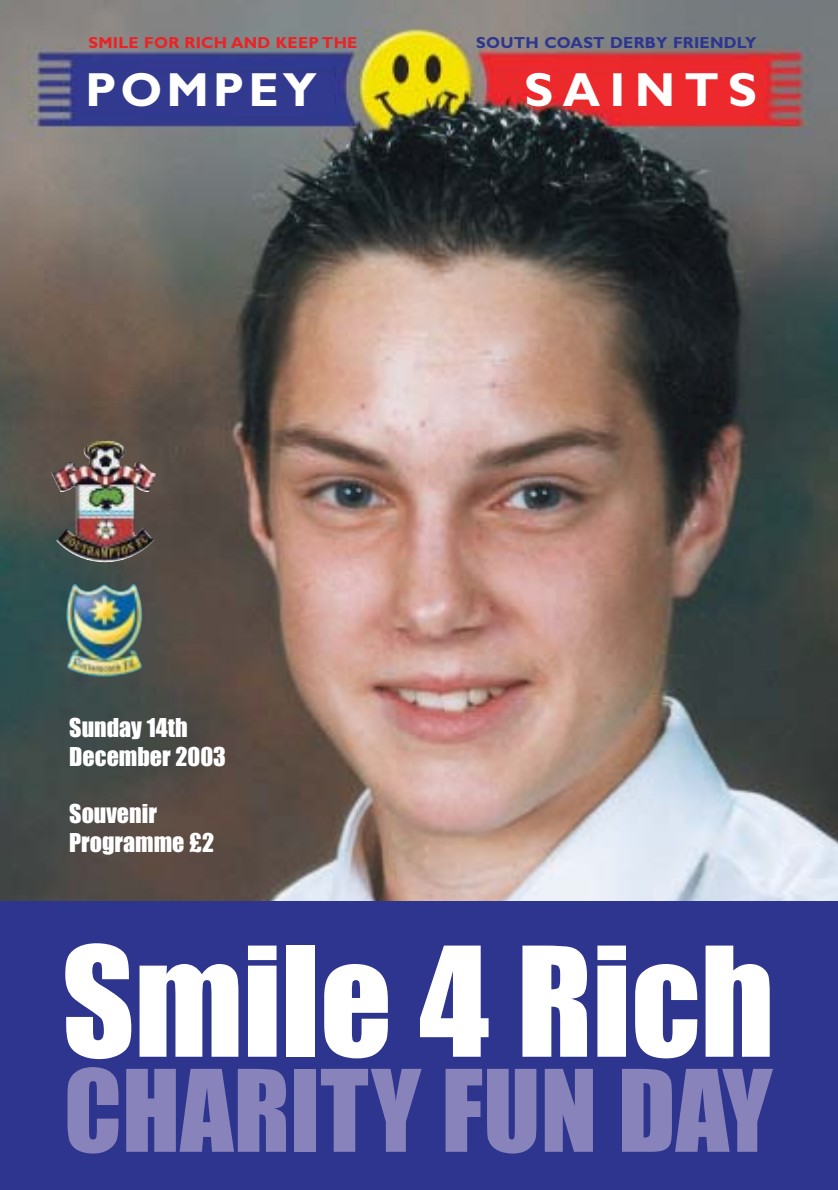
<style>
.page{position:relative;width:838px;height:1190px;background:#fff}
.page>*{position:absolute;margin:0;border:0;box-sizing:border-box;transform-origin:0 0}
.t1{font:140.6px "Impact";color:#fff}
.t2{font:105px "Impact";color:#8884bb}
.t3{font:700 48px "Gill Sans";letter-spacing:.14em;color:#fff}
.t4{font:24px/28.8px "Impact";color:#fff}
.t5{font:700 16px "Gill Sans";letter-spacing:.015em;color:#2e358e}
.t6{font:700 16px "Gill Sans";letter-spacing:.015em;color:#eb2226}
</style>
<div class="page">
<img style="left:0;top:0;width:838px;height:902px">
<img style="left:78px;top:584px;width:50px;height:7px">
<img style="left:120px;top:457px;width:38px;height:35px">
<div style="left:0;top:902px;width:838px;height:288px;background:#2e358e"></div>
<p class="t6" style="left:89px;top:37px;width:270px">SMILE FOR RICH AND KEEP THE</p>
<p class="t5" style="left:476px;top:37px;width:282px">SOUTH COAST DERBY FRIENDLY</p>
<h3 class="t3" style="left:85px;top:73px;width:233px">POMPEY</h3>
<h3 class="t3" style="left:524px;top:73px;width:234px">SAINTS</h3>
<p class="t4" style="left:69px;top:715px;width:158px">Sunday 14th<br>December 2003</p>
<p class="t4" style="left:69px;top:802px;width:146px">Souvenir<br>Programme £2</p>
<h1 class="t1" style="left:62px;top:956px;width:714px">Smile 4 Rich</h1>
<h2 class="t2" style="left:64px;top:1077px;width:710px">CHARITY FUN DAY</h2>
</div>
